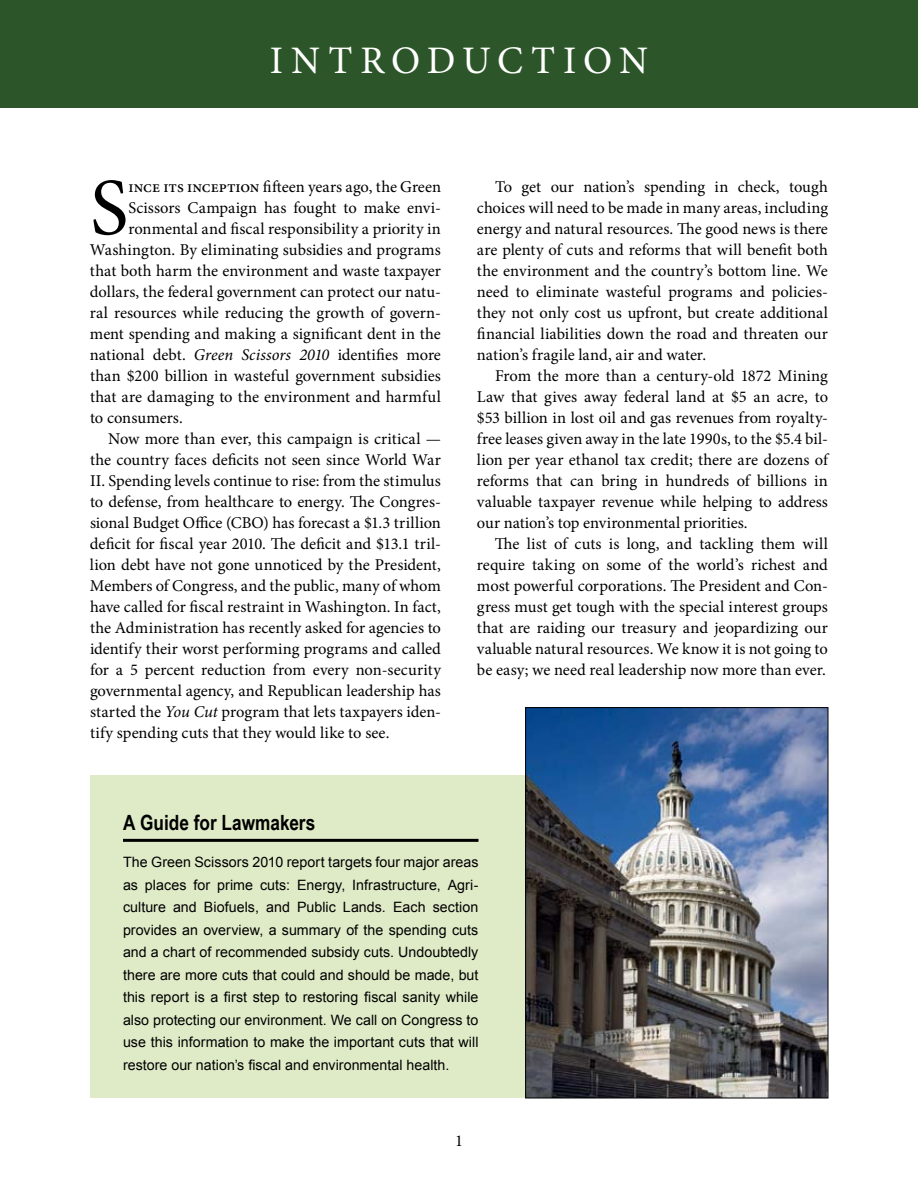
<style>
.page{position:relative;width:918px;height:1188px;background:#fff}
.page>*{position:absolute;margin:0;border:0;box-sizing:border-box;transform-origin:0 0}
.t1{font:81.15px "Minion Pro";color:#000}
.t2{font:39px "Minion Pro";letter-spacing:.185em;color:#fff}
.t3{font:700 21px "Arial Narrow";color:#000}
.t4{font:16.5px/21px "Minion Pro";letter-spacing:.005em;color:#000;text-align:justify}
.t5{font:14.25px/22.5px "Arial";color:#000;text-align:justify}
.s1{font-weight:500}
.s2{font-style:italic}
</style>
<div class="page">
<div style="left:90px;top:775px;width:738px;height:323px;background:#dfebc7"></div>
<hr style="left:123px;top:839px;width:355px;height:3px;background:#000">
<img style="left:527px;top:709px;width:299px;height:387px">
<div style="left:525px;top:707px;width:303px;height:391px;border:1px solid #000"></div>
<div style="left:0;top:0;width:918px;height:108px;background:#2c5629"></div>
<h2 class="t2" style="left:270px;top:34px;width:322px">IN TRO DUCTION</h2>
<h1 class="t1" style="left:90px;top:154px;width:40px">S</h1>
<p class="t4" style="left:128px;top:176px;width:314px"><span class="s1">ince its inception</span> fifteen years ago, the Green</p>
<p class="t4" style="left:128px;top:197px;width:314px">Scissors Campaign has fought to make envi-</p>
<p class="t4" style="left:128px;top:218px;width:314px">ronmental and fiscal responsibility a priority in</p>
<p class="t4" style="left:90px;top:239px;width:352px">Washington. By eliminating subsidies and programs</p>
<p class="t4" style="left:90px;top:260px;width:353px">that both harm the environment and waste taxpayer</p>
<p class="t4" style="left:90px;top:281px;width:353px">dollars, the federal government can protect our natu-</p>
<p class="t4" style="left:90px;top:302px;width:353px">ral resources while reducing the growth of govern-</p>
<p class="t4" style="left:90px;top:323px;width:353px">ment spending and making a significant dent in the</p>
<p class="t4" style="left:90px;top:344px;width:353px">national debt. <span class="s2">Green Scissors 2010</span> identifies more</p>
<p class="t4" style="left:90px;top:365px;width:352px">than $200 billion in wasteful government subsidies</p>
<p class="t4" style="left:90px;top:386px;width:352px">that are damaging to the environment and harmful</p>
<p class="t4" style="left:90px;top:407px;width:92px">to consumers.</p>
<p class="t4" style="left:108px;top:428px;width:335px">Now more than ever, this campaign is critical —</p>
<p class="t4" style="left:90px;top:449px;width:352px">the country faces deficits not seen since World War</p>
<p class="t4" style="left:90px;top:470px;width:352px">II. Spending levels continue to rise: from the stimulus</p>
<p class="t4" style="left:90px;top:491px;width:353px">to defense, from healthcare to energy. The Congres-</p>
<p class="t4" style="left:90px;top:512px;width:352px">sional Budget Office (CBO) has forecast a $1.3 trillion</p>
<p class="t4" style="left:90px;top:533px;width:353px">deficit for fiscal year 2010. The deficit and $13.1 tril-</p>
<p class="t4" style="left:90px;top:554px;width:352px">lion debt have not gone unnoticed by the President,</p>
<p class="t4" style="left:90px;top:575px;width:352px">Members of Congress, and the public, many of whom</p>
<p class="t4" style="left:90px;top:596px;width:352px">have called for fiscal restraint in Washington. In fact,</p>
<p class="t4" style="left:90px;top:617px;width:353px">the Administration has recently asked for agencies to</p>
<p class="t4" style="left:90px;top:638px;width:353px">identify their worst performing programs and called</p>
<p class="t4" style="left:90px;top:659px;width:353px">for a 5 percent reduction from every non-security</p>
<p class="t4" style="left:90px;top:680px;width:353px">governmental agency, and Republican leadership has</p>
<p class="t4" style="left:90px;top:701px;width:352px">started the <span class="s2">You Cut</span> program that lets taxpayers iden-</p>
<p class="t4" style="left:90px;top:722px;width:299px">tify spending cuts that they would like to see.</p>
<p class="t4" style="left:477px;top:176px;width:353px;text-indent:18px">To get our nation’s spending in check, tough choices will need to be made in many areas, including energy and natural resources. The good news is there are plenty of cuts and reforms that will benefit both the environment and the country’s bottom line. We need to eliminate wasteful programs and policies&shy;they not only cost us upfront, but create additional financial liabilities down the road and threaten our nation’s fragile land, air and water.</p>
<p class="t4" style="left:477px;top:365px;width:353px;text-indent:18px">From the more than a century-old 1872 Mining Law that gives away federal land at $5 an acre, to $53 billion in lost oil and gas revenues from royalty&shy;free leases given away in the late 1990s, to the $5.4 bil&shy;lion per year ethanol tax credit; there are dozens of reforms that can bring in hundreds of billions in valuable taxpayer revenue while helping to address our nation’s top environmental priorities.</p>
<p class="t4" style="left:477px;top:533px;width:353px;text-indent:18px">The list of cuts is long, and tackling them will require taking on some of the world’s richest and most powerful corporations. The President and Con&shy;gress must get tough with the special interest groups that are raiding our treasury and jeopardizing our valuable natural resources. We know it is not going to be easy; we need real leadership now more than ever.</p>
<p class="t3" style="left:123px;top:810px;width:194px">A Guide for Lawmakers</p>
<p class="t5" style="left:123px;top:851px;width:357px">The Green Scissors 2010 report targets four major areas as places for prime cuts: Energy, Infrastructure, Agri&shy;culture and Biofuels, and Public Lands. Each section provides an overview, a summary of the spending cuts and a chart of recommended subsidy cuts. Undoubtedly there are more cuts that could and should be made, but this report is a first step to restoring fiscal sanity while also protecting our environment. We call on Congress to use this information to make the important cuts that will restore our nation’s fiscal and environmental health.</p>
<p class="t4" style="left:455px;top:1130px;width:9px">1</p>
</div>
